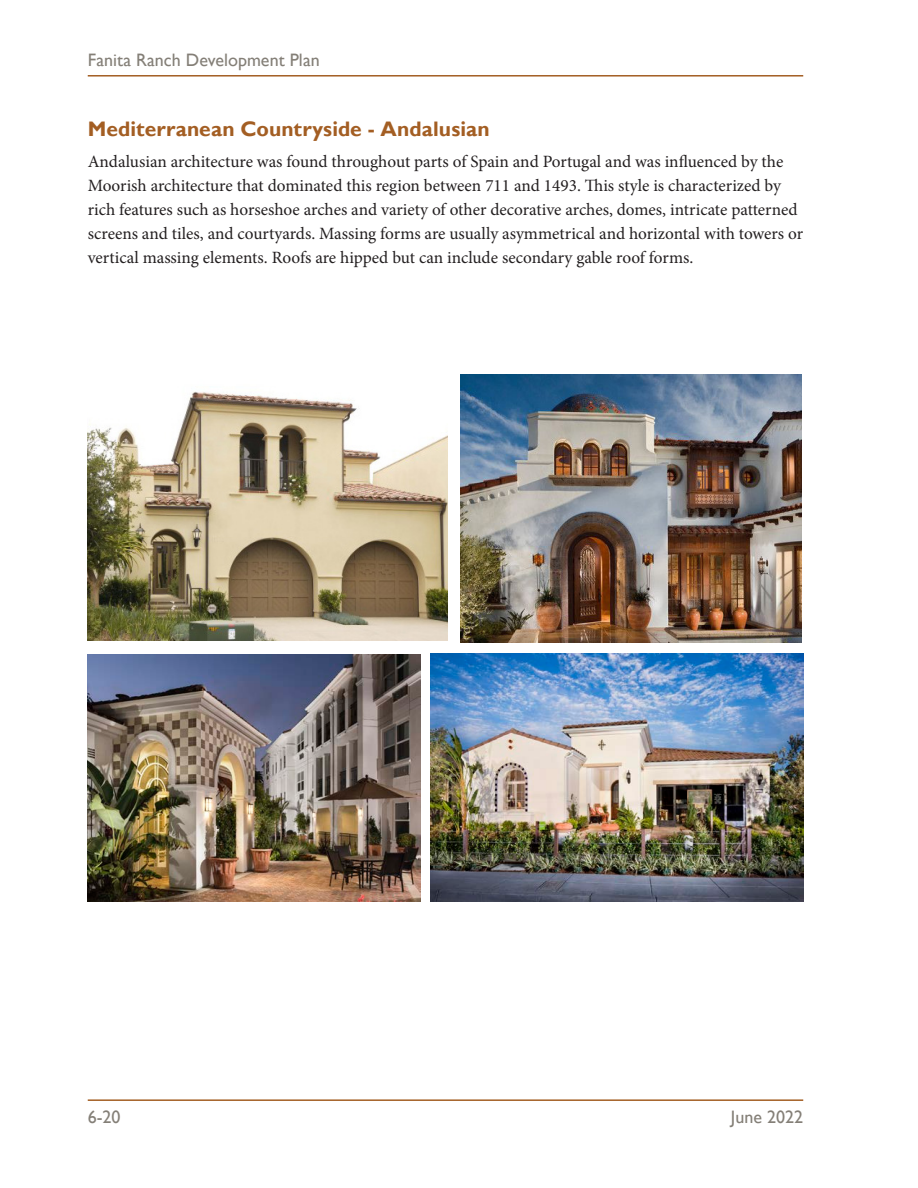
<style>
.page{position:relative;width:918px;height:1188px;background:#fff}
.page>*{position:absolute;margin:0;border:0;box-sizing:border-box;transform-origin:0 0}
.t1{font:700 21px "Gill Sans";letter-spacing:.005em;color:#a35e23}
.t2{font:18px "Gill Sans";color:#847f77}
.t3{font:17.25px/24px "Minion Pro";letter-spacing:-.005em;color:#231f20}
</style>
<div class="page">
<hr style="left:88px;top:1099px;width:715px;height:2px;background:#a35e23">
<hr style="left:88px;top:75px;width:715px;height:2px;background:#a35e23">
<img style="left:88px;top:391px;width:360px;height:250px">
<img style="left:88px;top:654px;width:332px;height:248px">
<img style="left:431px;top:653px;width:372px;height:249px">
<img style="left:461px;top:374px;width:340px;height:268px">
<p class="t2" style="left:88px;top:50px;width:234px">Fanita Ranch Development Plan</p>
<p class="t1" style="left:88px;top:116px;width:404px">Mediterranean Countryside - Andalusian</p>
<p class="t3" style="left:88px;top:149px;width:717px">Andalusian architecture was found throughout parts of Spain and Portugal and was influenced by the Moorish architecture that dominated this region between 711 and 1493. This style is characterized by rich features such as horseshoe arches and variety of other decorative arches, domes, intricate patterned screens and tiles, and courtyards. Massing forms are usually asymmetrical and horizontal with towers or vertical massing elements. Roofs are hipped but can include secondary gable roof forms.</p>
<p class="t2" style="left:88px;top:1106px;width:34px">6-20</p>
<p class="t2" style="left:731px;top:1106px;width:74px">June 2022</p>
</div>
